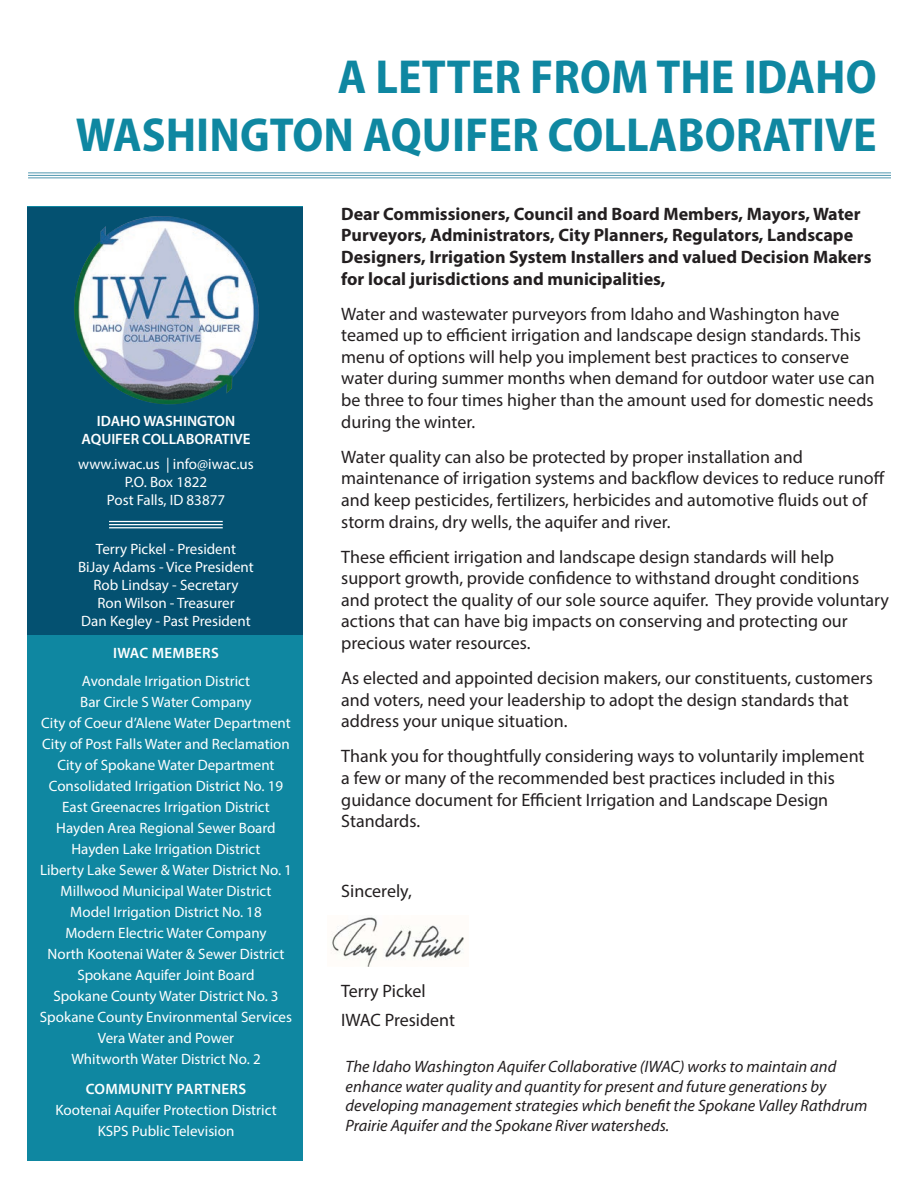
<style>
.page{position:relative;width:918px;height:1188px;background:#fff}
.page>*{position:absolute;margin:0;border:0;box-sizing:border-box;transform-origin:0 0}
.t1{font:48px/57.6px "Myriad Variable Concept";letter-spacing:.17em;color:#0f87a1;text-align:right}
.t2{font:18px/21.6px "Myriad Pro";color:#231f20}
.t3{font:700 18px/21.6px "Myriad Pro";color:#231f20}
.t4{font:italic 16.5px/19.8px "Myriad Pro";color:#231f20}
.t5{font:15px/18px "Myriad Pro";color:#fff;text-align:center}
.t6{font:600 15px "Myriad Pro";color:#fff}
.t7{font:600 15px "Myriad Pro";letter-spacing:.02em;color:#fff}
</style>
<div class="page">
<div style="left:27px;top:206px;width:275px;height:955px;background:#0f87a1"></div>
<div style="left:27px;top:207px;width:275px;height:427px;background:#045171"></div>
<img style="left:74px;top:216px;width:185px;height:189px">
<img style="left:331px;top:917px;width:133px;height:50px">
<hr style="left:28px;top:172px;width:863px;height:1px;background:#5097af">
<hr style="left:28px;top:175px;width:863px;height:1px;background:#5097af">
<hr style="left:28px;top:177px;width:863px;height:1px;background:#5097af">
<hr style="left:109px;top:521px;width:114px;height:1px;background:#fff">
<hr style="left:109px;top:524px;width:114px;height:1px;background:#fff">
<hr style="left:109px;top:527px;width:114px;height:1px;background:#fff">
<p class="t1" style="left:76px;top:48px;width:795px">A LETTER FROM THE IDAHO<br>WASHINGTON AQUIFER COLLABORATIVE</p>
<p class="t6" style="left:97px;top:412px;width:140px">IDAHO WASHINGTON</p>
<p class="t6" style="left:82px;top:430px;width:170px">AQUIFER COLLABORATIVE</p>
<p class="t5" style="left:78px;top:455px;width:177px">www.iwac.us | info@iwac.us<br>P.O. Box 1822<br>Post Falls, ID 83877</p>
<p class="t5" style="left:78px;top:540px;width:177px">Terry Pickel - President<br>BiJay Adams - Vice President<br>Rob Lindsay - Secretary<br>Ron Wilson - Treasurer<br>Dan Kegley - Past President</p>
<p class="t7" style="left:113px;top:643px;width:107px">IWAC MEMBERS</p>
<p class="t5" style="left:82px;top:671px;width:170px">Avondale Irrigation District</p>
<p class="t5" style="left:80px;top:692px;width:173px">Bar Circle S Water Company</p>
<p class="t5" style="left:41px;top:713px;width:251px">City of Coeur d’Alene Water Department</p>
<p class="t5" style="left:42px;top:734px;width:249px">City of Post Falls Water and Reclamation</p>
<p class="t5" style="left:57px;top:755px;width:219px">City of Spokane Water Department</p>
<p class="t5" style="left:49px;top:776px;width:236px">Consolidated Irrigation District No. 19</p>
<p class="t5" style="left:62px;top:797px;width:209px">East Greenacres Irrigation District</p>
<p class="t5" style="left:56px;top:818px;width:221px">Hayden Area Regional Sewer Board</p>
<p class="t5" style="left:71px;top:839px;width:191px">Hayden Lake Irrigation District</p>
<p class="t5" style="left:40px;top:860px;width:253px">Liberty Lake Sewer &amp; Water District No. 1</p>
<p class="t5" style="left:61px;top:881px;width:212px">Millwood Municipal Water District</p>
<p class="t5" style="left:70px;top:902px;width:193px">Model Irrigation District No. 18</p>
<p class="t5" style="left:65px;top:923px;width:203px">Modern Electric Water Company</p>
<p class="t5" style="left:48px;top:944px;width:238px">North Kootenai Water &amp; Sewer District</p>
<p class="t5" style="left:77px;top:965px;width:179px">Spokane Aquifer Joint Board</p>
<p class="t5" style="left:53px;top:986px;width:227px">Spokane County Water District No. 3</p>
<p class="t5" style="left:40px;top:1007px;width:254px">Spokane County Environmental Services</p>
<p class="t5" style="left:98px;top:1028px;width:138px">Vera Water and Power</p>
<p class="t5" style="left:71px;top:1049px;width:191px">Whitworth Water District No. 2</p>
<p class="t7" style="left:86px;top:1080px;width:162px">COMMUNITY PARTNERS</p>
<p class="t5" style="left:55px;top:1101px;width:223px">Kootenai Aquifer Protection District</p>
<p class="t5" style="left:98px;top:1122px;width:138px">KSPS Public Television</p>
<p class="t3" style="left:341px;top:202px;width:532px">Dear Commissioners, Council and Board Members, Mayors, Water Purveyors, Administrators, City Planners, Regulators, Landscape Designers, Irrigation System Installers and valued Decision Makers for local jurisdictions and municipalities,</p>
<p class="t2" style="left:341px;top:303px;width:535px">Water and wastewater purveyors from Idaho and Washington have teamed up to efficient irrigation and landscape design standards. This menu of options will help you implement best practices to conserve water during summer months when demand for outdoor water use can be three to four times higher than the amount used for domestic needs during the winter.</p>
<p class="t2" style="left:341px;top:446px;width:545px">Water quality can also be protected by proper installation and maintenance of irrigation systems and backflow devices to reduce runoff and keep pesticides, fertilizers, herbicides and automotive fluids out of storm drains, dry wells, the aquifer and river.</p>
<p class="t2" style="left:341px;top:546px;width:549px">These efficient irrigation and landscape design standards will help support growth, provide confidence to withstand drought conditions and protect the quality of our sole source aquifer. They provide voluntary actions that can have big impacts on conserving and protecting our precious water resources.</p>
<p class="t2" style="left:341px;top:667px;width:533px">As elected and appointed decision makers, our constituents, customers and voters, need your leadership to adopt the design standards that address your unique situation.</p>
<p class="t2" style="left:341px;top:745px;width:525px">Thank you for thoughtfully considering ways to voluntarily implement a few or many of the recommended best practices included in this guidance document for Efficient Irrigation and Landscape Design Standards.</p>
<p class="t2" style="left:341px;top:880px;width:72px">Sincerely,</p>
<p class="t2" style="left:341px;top:980px;width:86px">Terry Pickel</p>
<p class="t2" style="left:341px;top:1009px;width:115px">IWAC President</p>
<p class="t4" style="left:346px;top:1056px;width:523px">The Idaho Washington Aquifer Collaborative (IWAC) works to maintain and enhance water quality and quantity for present and future generations by developing management strategies which benefit the Spokane Valley Rathdrum Prairie Aquifer and the Spokane River watersheds.</p>
</div>
